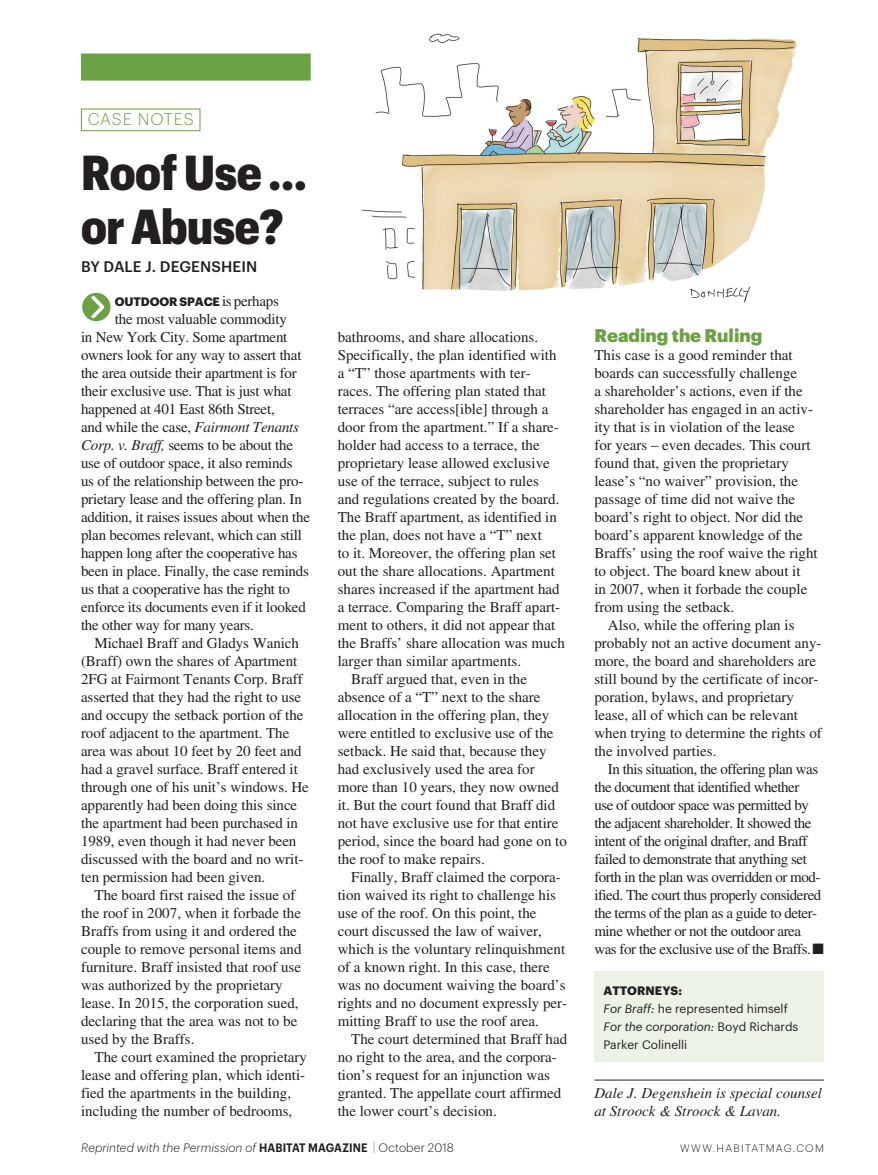
<style>
.page{position:relative;width:878px;height:1175px;background:#fff}
.page>*{position:absolute;margin:0;border:0;box-sizing:border-box;transform-origin:0 0}
.DEPT_intro_arrow_bol{font:52.65px "KG Arrows";color:#6aa243}
.DEPT_head{font:900 48px/54px "Graphik Compact";letter-spacing:-.01em;color:#231f20}
.BODY_subhead{font:900 18px "Graphik";color:#6aa243}
.t1{font:300 16.5px "Graphik";letter-spacing:.045em;color:#6aa243}
.BODY{font:15px/18px "Times";color:#231f20}
.DEPT_intro_arrow_bol-2{font:15px/18px "Times";letter-spacing:-.015em;color:#231f20}
.BODY_no_indent{font:15px/18px "Times";color:#231f20}
.BODY-2{font:15px/18px "Times";letter-spacing:-.03em;color:#231f20}
.BODY_no_indent-2{font:italic 15px/18px "Times";color:#231f20}
.DEPT_byline{font:500 15px "Graphik";letter-spacing:.005em;color:#231f20}
.t2{font:12px/18px "Graphik";color:#231f20}
.t3{font:italic 300 12px "Graphik";letter-spacing:.005em;color:#231f20}
.DEPT_intro_arrow_bol-3{font:700 12px "Graphik";letter-spacing:-.01em;color:#231f20}
.t4{font:300 10.5px "Graphik";letter-spacing:.12em;color:#231f20}
.s1{font-family:"Times";font-weight:400;font-size:15px}
.s2{font-style:italic}
.s3{font-weight:700}
.s4{font-weight:600;font-style:normal}
.s5{font-weight:400;font-style:normal;color:#939598}
.s6{font-style:normal}
</style>
<div class="page">
<div style="left:81px;top:54px;width:229px;height:27px;background:#6aa243"></div>
<div style="left:81px;top:109px;width:119px;height:22px;border:1px solid #6aa243"></div>
<hr style="left:594px;top:1079px;width:230px;height:1px;background:#231f20">
<div style="left:594px;top:971px;width:230px;height:91px;background:#ecf2e5"></div>
<img style="left:362px;top:33px;width:435px;height:270px">
<p class="t1" style="left:88px;top:107px;width:107px">CASE NOTES</p>
<p class="DEPT_head" style="left:81px;top:141px;width:227px">Roof Use … or Abuse?</p>
<p class="DEPT_byline" style="left:81px;top:255px;width:178px">BY DALE J. DEGENSHEIN</p>
<p class="DEPT_intro_arrow_bol" style="left:81px;top:283px;width:33px">u</p>
<p class="DEPT_intro_arrow_bol-3" style="left:115px;top:292px;width:166px">OUTDOOR SPACE <span class="s1">is perhaps</span></p>
<p class="DEPT_intro_arrow_bol-2" style="left:81px;top:310px;width:230px;text-indent:34px">the most valuable commodity<br>in New York City. Some apartment owners look for any way to assert that the area outside their apartment is for their exclusive use. That is just what happened at 401 East 86th Street,<br>and while the case, <span class="s2">Fairmont Tenants Corp. v. Braff,</span> seems to be about the use of outdoor space, it also reminds<br>us of the relationship between the pro&shy;prietary lease and the offering plan. In addition, it raises issues about when the plan becomes relevant, which can still happen long after the cooperative has been in place. Finally, the case reminds us that a cooperative has the right to enforce its documents even if it looked the other way for many years.</p>
<p class="BODY" style="left:81px;top:634px;width:229px;text-indent:14px">Michael Braff and Gladys Wanich (Braff) own the shares of Apartment 2FG at Fairmont Tenants Corp. Braff asserted that they had the right to use and occupy the setback portion of the roof adjacent to the apartment. The area was about 10 feet by 20 feet and had a gravel surface. Braff entered it through one of his unit’s windows. He apparently had been doing this since the apartment had been purchased in 1989, even though it had never been discussed with the board and no writ&shy;ten permission had been given.</p>
<p class="BODY" style="left:81px;top:886px;width:222px;text-indent:14px">The board first raised the issue of the roof in 2007, when it forbade the Braffs from using it and ordered the couple to remove personal items and furniture. Braff insisted that roof use was authorized by the proprietary lease. In 2015, the corporation sued, declaring that the area was not to be used by the Braffs.</p>
<p class="BODY" style="left:81px;top:1048px;width:227px;text-indent:14px">The court examined the proprietary lease and offering plan, which identi&shy;fied the apartments in the building, including the number of bedrooms,</p>
<p class="BODY" style="left:338px;top:328px;width:229px">bathrooms, and share allocations.<br>Specifically, the plan identified with a “T” those apartments with ter&shy;races. The offering plan stated that terraces “are access[ible] through a door from the apartment.” If a share&shy;holder had access to a terrace, the proprietary lease allowed exclusive use of the terrace, subject to rules<br>and regulations created by the board.<br>The Braff apartment, as identified in the plan, does not have a “T” next<br>to it. Moreover, the offering plan set out the share allocations. Apartment shares increased if the apartment had a terrace. Comparing the Braff apart&shy;ment to others, it did not appear that the Braffs’ share allocation was much larger than similar apartments.</p>
<p class="BODY" style="left:338px;top:670px;width:231px;text-indent:14px">Braff argued that, even in the absence of a “T” next to the share allocation in the offering plan, they were entitled to exclusive use of the setback. He said that, because they had exclusively used the area for more than 10 years, they now owned it. But the court found that Braff did not have exclusive use for that entire period, since the board had gone on to the roof to make repairs.</p>
<p class="BODY" style="left:338px;top:868px;width:231px;text-indent:14px">Finally, Braff claimed the corpora&shy;tion waived its right to challenge his use of the roof. On this point, the court discussed the law of waiver, which is the voluntary relinquishment of a known right. In this case, there was no document waiving the board’s rights and no document expressly per&shy;mitting Braff to use the roof area.</p>
<p class="BODY" style="left:338px;top:1030px;width:231px;text-indent:14px">The court determined that Braff had no right to the area, and the corpora&shy;tion’s request for an injunction was granted. The appellate court affirmed the lower court’s decision.</p>
<p class="BODY_subhead" style="left:594px;top:321px;width:169px">Reading the Ruling</p>
<p class="BODY_no_indent" style="left:594px;top:346px;width:225px">This case is a good reminder that boards can successfully challenge<br>a shareholder’s actions, even if the shareholder has engaged in an activ&shy;ity that is in violation of the lease<br>for years – even decades. This court found that, given the proprietary lease’s “no waiver” provision, the passage of time did not waive the board’s right to object. Nor did the board’s apparent knowledge of the Braffs’ using the roof waive the right to object. The board knew about it<br>in 2007, when it forbade the couple from using the setback.</p>
<p class="BODY" style="left:594px;top:616px;width:229px;text-indent:14px">Also, while the offering plan is probably not an active document any&shy;more, the board and shareholders are still bound by the certificate of incor&shy;poration, bylaws, and proprietary lease, all of which can be relevant when trying to determine the rights of the involved parties.</p>
<p class="BODY-2" style="left:594px;top:760px;width:231px;text-indent:14px">In this situation, the offering plan was the document that identified whether<br>use of outdoor space was permitted by the adjacent shareholder. It showed the intent of the original drafter, and Braff failed to demonstrate that anything set forth in the plan was overridden or mod&shy;ified. The court thus properly considered the terms of the plan as a guide to deter&shy;mine whether or not the outdoor area was for the exclusive use of the Braffs.■</p>
<p class="t2" style="left:603px;top:980px;width:196px"><span class="s3">ATTORNEYS:<br></span><span class="s2">For Braff:</span> he represented himself<br><span class="s2">For the corporation:</span> Boyd Richards<br>Parker Colinelli</p>
<p class="BODY_no_indent-2" style="left:594px;top:1084px;width:229px">Dale J. Degenshein is special counsel at Stroock &amp; Stroock &amp; Lavan.</p>
<p class="t3" style="left:81px;top:1139px;width:374px">Reprinted with the Permission of <span class="s4">HABITAT MAGAZINE</span> <span class="s5">|</span> <span class="s6">October 2018</span></p>
<p class="t4" style="left:680px;top:1141px;width:145px">WWW.HABITATMAG.COM</p>
</div>
